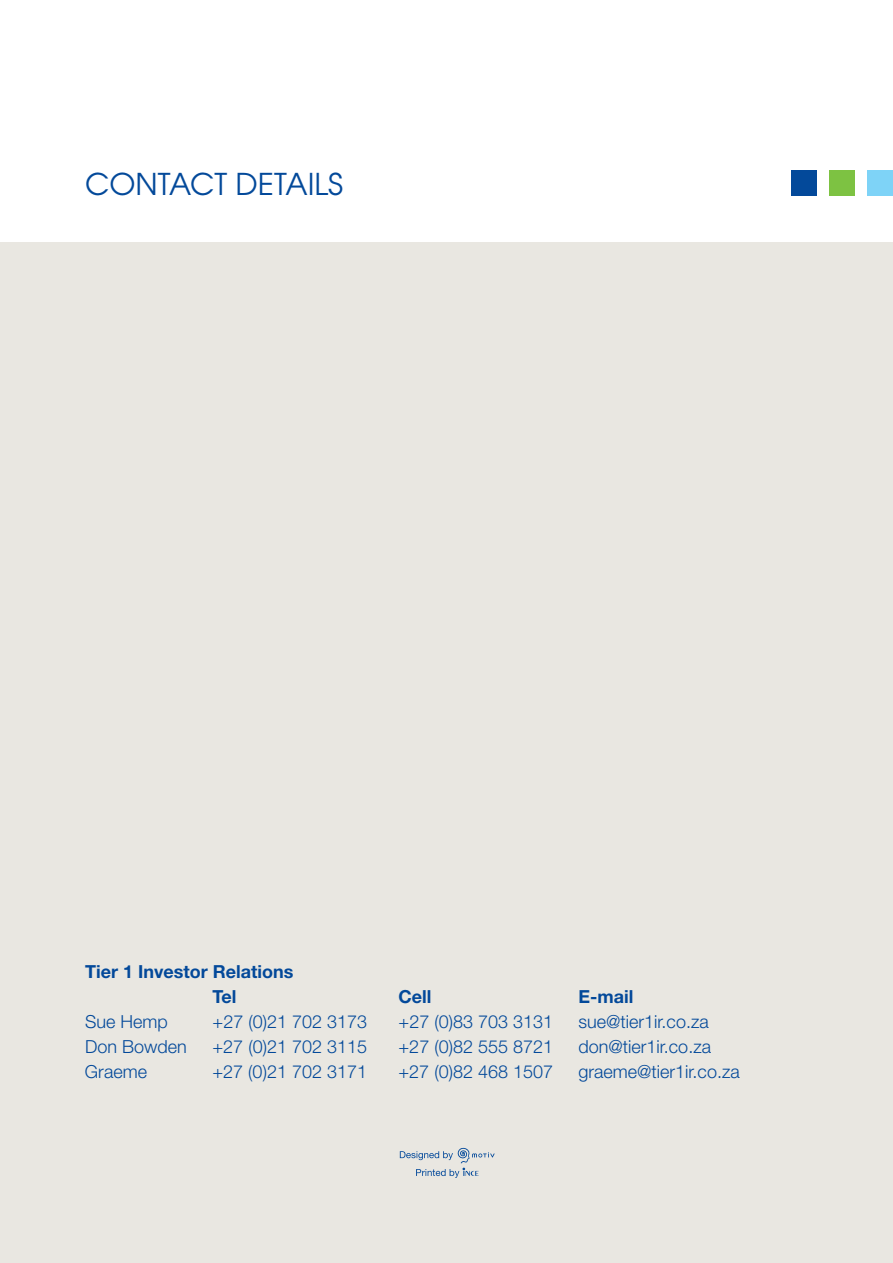
<style>
.page{position:relative;width:893px;height:1263px;background:#fff}
.page>*{position:absolute;margin:0;border:0;box-sizing:border-box;transform-origin:0 0}
.t1{font:30px "Avant Garde";color:#03499a}
.t2{font:300 18px "Helvetica Neue";color:#03499a}
.t3{font:700 18px/25px "Helvetica Neue";color:#03499a}
</style>
<div class="page">
<div style="left:791px;top:170px;width:25px;height:26px;background:#03499a"></div>
<div style="left:829px;top:170px;width:26px;height:26px;background:#7dc242"></div>
<div style="left:867px;top:170px;width:26px;height:26px;background:#7ed3f7"></div>
<div style="left:0;top:242px;width:893px;height:1021px;background:#e9e7e1"></div>
<svg style="left:400px;top:1147px;width:95px;height:31px"></svg>
<h1 class="t1" style="left:85px;top:165px;width:260px">CONTACT DETAILS</h1>
<p class="t3" style="left:213px;top:959px;width:82px;text-indent:-127px">Tier 1 Investor Relations<br>Tel</p>
<p class="t3" style="left:399px;top:984px;width:34px">Cell</p>
<p class="t3" style="left:579px;top:984px;width:56px">E-mail</p>
<p class="t2" style="left:85px;top:1010px;width:84px">Sue Hemp</p>
<p class="t2" style="left:213px;top:1010px;width:156px">+27 (0)21 702 3173</p>
<p class="t2" style="left:399px;top:1010px;width:156px">+27 (0)83 703 3131</p>
<p class="t2" style="left:579px;top:1010px;width:132px">sue@tier1ir.co.za</p>
<p class="t2" style="left:85px;top:1035px;width:103px">Don Bowden</p>
<p class="t2" style="left:212px;top:1035px;width:156px">+27 (0)21 702 3115</p>
<p class="t2" style="left:398px;top:1035px;width:156px">+27 (0)82 555 8721</p>
<p class="t2" style="left:578px;top:1035px;width:134px">don@tier1ir.co.za</p>
<p class="t2" style="left:85px;top:1060px;width:64px">Graeme</p>
<p class="t2" style="left:212px;top:1060px;width:156px">+27 (0)21 702 3171</p>
<p class="t2" style="left:398px;top:1060px;width:156px">+27 (0)82 468 1507</p>
<p class="t2" style="left:578px;top:1060px;width:163px">graeme@tier1ir.co.za</p>
</div>
